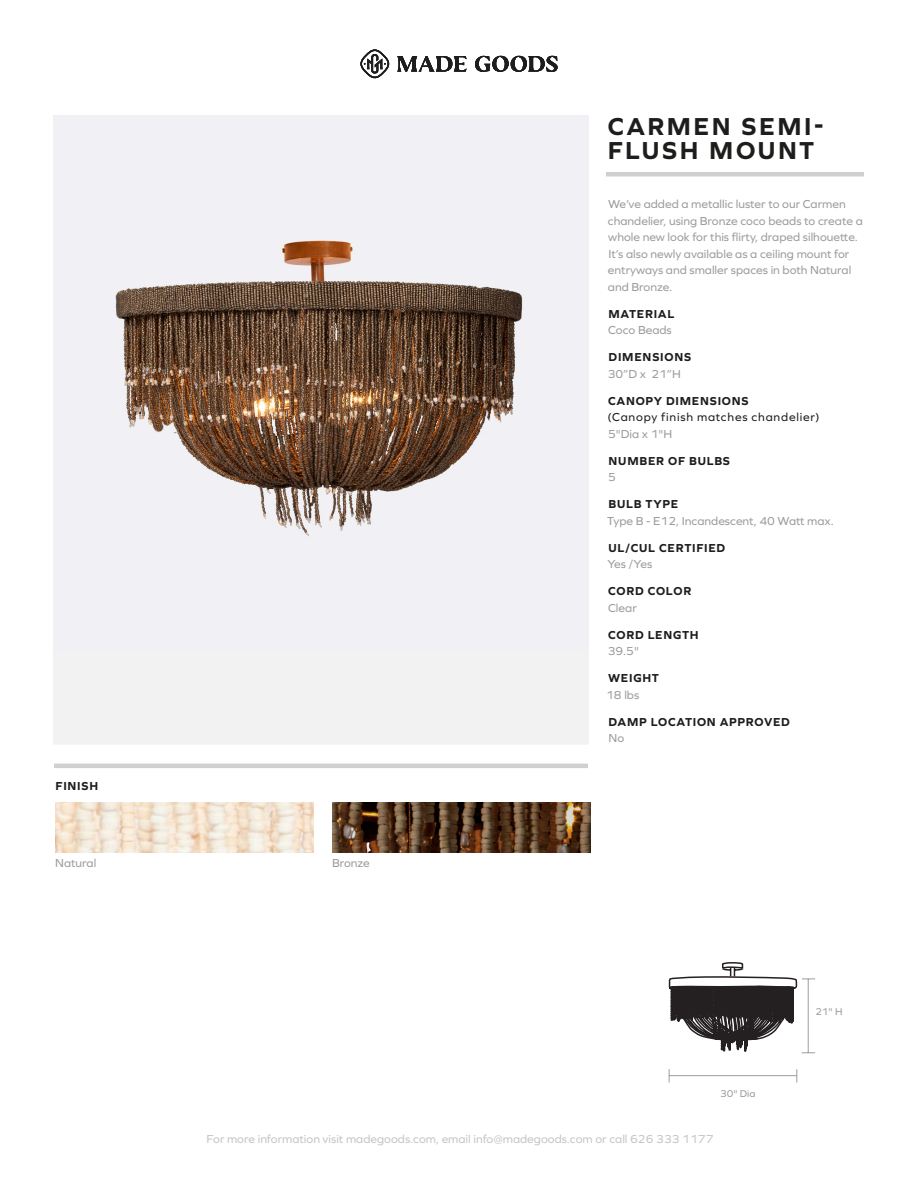
<style>
.page{position:relative;width:918px;height:1188px;background:#fff}
.page>*{position:absolute;margin:0;border:0;box-sizing:border-box;transform-origin:0 0}
.t1{font:700 25.5px/24px "Graphie";letter-spacing:.1em;color:#1d1d1b}
.t2{font:12px/16.5px "Graphie";color:#9d9d9c}
.t3{font:700 12px "Graphie";letter-spacing:.065em;color:#1d1d1b}
.t4{font:12px "Graphie";color:#c6c6c6}
.t5{font:12px "Graphie";letter-spacing:.065em;color:#1d1d1b}
.t6{font:10.2px "Graphie";color:#9d9d9c}
</style>
<div class="page">
<div style="left:606px;top:172px;width:258px;height:5px;background:#d0d0d0"></div>
<svg style="left:397px;top:56px;width:161px;height:16px"></svg>
<svg style="left:360px;top:50px;width:29px;height:28px"></svg>
<img style="left:54px;top:116px;width:534px;height:536px">
<hr style="left:54px;top:764px;width:534px;height:4px;background:#d0d0d0">
<div style="left:54px;top:652px;width:534px;height:93px;background:#f5f5f5"></div>
<hr style="left:669px;top:1075px;width:128px;height:1px;background:#9d9d9c">
<svg style="left:796px;top:1069px;width:1px;height:14px"></svg>
<svg style="left:669px;top:1069px;width:1px;height:14px"></svg>
<svg style="left:668px;top:962px;width:147px;height:91px"></svg>
<img style="left:55px;top:803px;width:258px;height:50px">
<img style="left:332px;top:803px;width:258px;height:50px">
<h1 class="t1" style="left:608px;top:114px;width:217px">CARMEN SEMI-<br>FLUSH MOUNT</h1>
<p class="t3" style="left:56px;top:779px;width:44px">FINISH</p>
<p class="t2" style="left:55px;top:854px;width:43px">Natural</p>
<p class="t2" style="left:332px;top:854px;width:39px">Bronze</p>
<p class="t2" style="left:608px;top:196px;width:256px">We’ve added a metallic luster to our Carmen chandelier, using Bronze coco beads to create a whole new look for this flirty, draped silhouette.<br>It’s also newly available as a ceiling mount for entryways and smaller spaces in both Natural and Bronze.</p>
<p class="t3" style="left:609px;top:307px;width:67px">MATERIAL</p>
<p class="t2" style="left:608px;top:322px;width:65px">Coco Beads</p>
<p class="t3" style="left:609px;top:350px;width:84px">DIMENSIONS</p>
<p class="t2" style="left:608px;top:365px;width:75px">30”D x 21”H</p>
<p class="t3" style="left:608px;top:394px;width:142px">CANOPY DIMENSIONS</p>
<p class="t5" style="left:608px;top:410px;width:214px">(Canopy finish matches chandelier)</p>
<p class="t2" style="left:608px;top:425px;width:66px">5"Dia x 1"H</p>
<p class="t3" style="left:609px;top:454px;width:123px">NUMBER OF BULBS</p>
<p class="t2" style="left:608px;top:469px;width:9px">5</p>
<p class="t3" style="left:609px;top:497px;width:71px">BULB TYPE</p>
<p class="t2" style="left:607px;top:512px;width:228px">Type B - E12, Incandescent, 40 Watt max.</p>
<p class="t3" style="left:609px;top:541px;width:118px">UL/CUL CERTIFIED</p>
<p class="t2" style="left:607px;top:556px;width:46px">Yes /Yes</p>
<p class="t3" style="left:608px;top:584px;width:85px">CORD COLOR</p>
<p class="t2" style="left:608px;top:599px;width:30px">Clear</p>
<p class="t3" style="left:608px;top:628px;width:92px">CORD LENGTH</p>
<p class="t2" style="left:608px;top:643px;width:33px">39.5"</p>
<p class="t3" style="left:608px;top:671px;width:52px">WEIGHT</p>
<p class="t2" style="left:606px;top:686px;width:35px">18 lbs</p>
<p class="t3" style="left:609px;top:715px;width:183px">DAMP LOCATION APPROVED</p>
<p class="t2" style="left:608px;top:730px;width:17px">No</p>
<p class="t6" style="left:720px;top:1087px;width:37px">30" Dia</p>
<p class="t6" style="left:815px;top:1006px;width:29px">21" H</p>
<p class="t4" style="left:207px;top:1132px;width:508px">For more information visit madegoods.com, email info@madegoods.com or call 626 333 1177</p>
</div>
